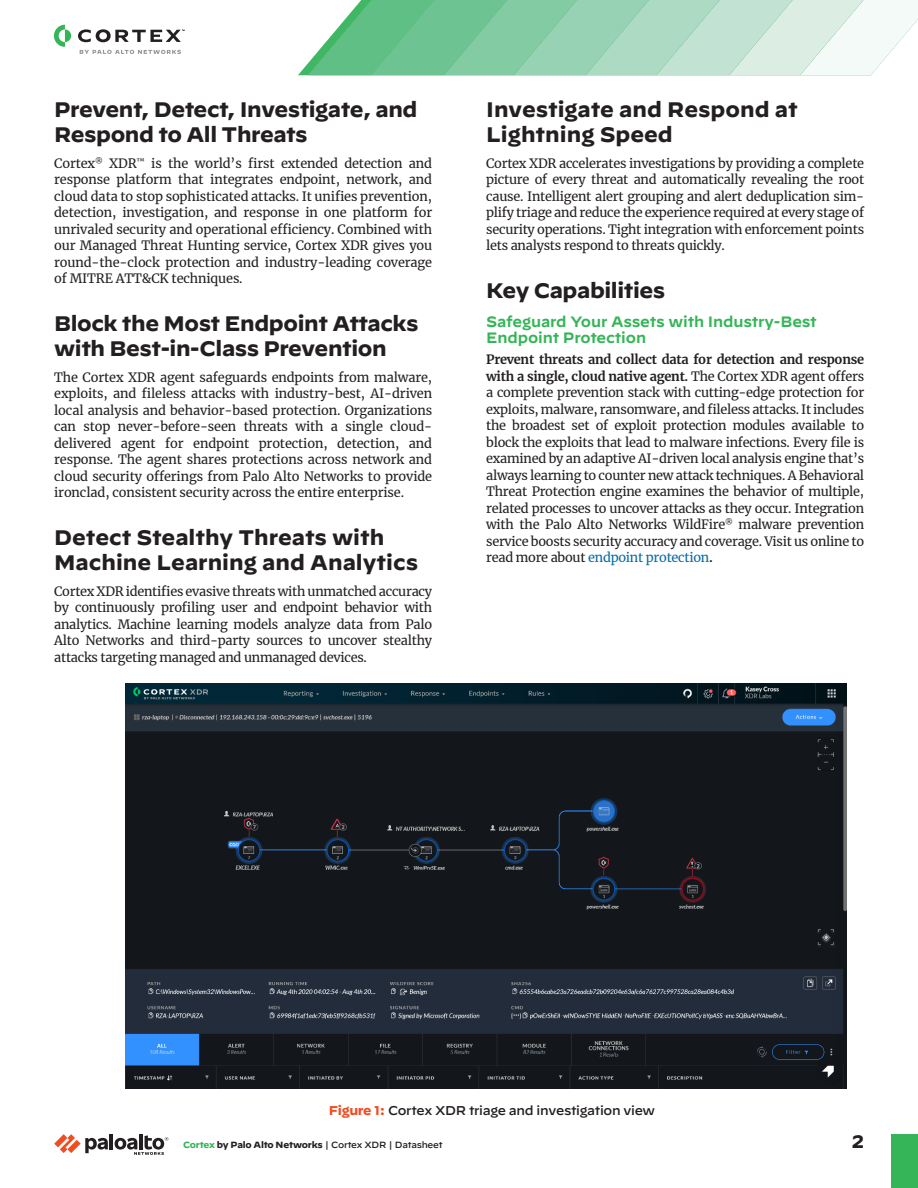
<style>
.page{position:relative;width:918px;height:1188px;background:#fff}
.page>*{position:absolute;margin:0;border:0;box-sizing:border-box;transform-origin:0 0}
.t1{font:700 21px/25.2px "Decimal";letter-spacing:-.02em;color:#231f20}
.t2{font:700 21px/25.2px "Decimal";color:#231f20}
.t3{font:700 18px "Decimal";color:#231f20}
.t4{font:600 15px/16.5px "Decimal";letter-spacing:-.01em;color:#36b558}
.body-text{font:12.75px/16.5px "Merriweather";letter-spacing:-.02em;color:#231f20;text-align:justify}
.figure-title{font:500 12.75px "Decimal";letter-spacing:-.025em;color:#231f20}
.t5{font:500 9px "Decimal";letter-spacing:-.025em;color:#231f20}
.s1{font-weight:700}
.s2{color:#086ca4}
.s3{font-weight:700;color:#f04d22}
.s4{font-weight:700;color:#36b558}
</style>
<div class="page">
<svg style="left:298px;top:0;width:620px;height:75px"></svg>
<svg style="left:54px;top:25px;width:17px;height:22px"></svg>
<svg style="left:78px;top:29px;width:107px;height:13px"></svg>
<svg style="left:80px;top:50px;width:101px;height:4px"></svg>
<hr style="left:110px;top:1134px;width:3px;height:15px;background:#231f20">
<svg style="left:54px;top:1134px;width:54px;height:19px"></svg>
<hr style="left:139px;top:1134px;width:4px;height:15px;background:#231f20">
<svg style="left:115px;top:1135px;width:53px;height:20px"></svg>
<div style="left:891px;top:1134px;width:27px;height:54px;background:#36b558"></div>
<img style="left:126px;top:683px;width:720px;height:406px">
<p class="t1" style="left:54px;top:97px;width:365px">Prevent, Detect, Investigate, and<br>Respond to All Threats</p>
<p class="body-text" style="left:54px;top:155px;width:380px">Cortex<sup>®</sup> XDR<sup>™</sup> is the world’s first extended detection and response platform that integrates endpoint, network, and cloud data to stop sophisticated attacks. It unifies prevention, detection, investigation, and response in one platform for unrivaled security and operational efficiency. Combined with our Managed Threat Hunting service, Cortex XDR gives you round-the-clock protection and industry-leading coverage of MITRE ATT&amp;CK techniques.</p>
<p class="t1" style="left:54px;top:311px;width:366px">Block the Most Endpoint Attacks with Best-in-Class Prevention</p>
<p class="body-text" style="left:54px;top:369px;width:380px">The Cortex XDR agent safeguards endpoints from malware, exploits, and fileless attacks with industry-best, AI-driven local analysis and behavior-based protection. Organizations can stop never-before-seen threats with a single cloud&shy;delivered agent for endpoint protection, detection, and response. The agent shares protections across network and cloud security offerings from Palo Alto Networks to provide ironclad, consistent security across the entire enterprise.</p>
<p class="t2" style="left:54px;top:525px;width:365px">Detect Stealthy Threats with<br>Machine Learning and Analytics</p>
<p class="body-text" style="left:54px;top:583px;width:380px">Cortex XDR identifies evasive threats with unmatched accuracy by continuously profiling user and endpoint behavior with analytics. Machine learning models analyze data from Palo Alto Networks and third-party sources to uncover stealthy attacks targeting managed and unmanaged devices.</p>
<p class="t2" style="left:486px;top:97px;width:313px">Investigate and Respond at<br>Lightning Speed</p>
<p class="body-text" style="left:486px;top:155px;width:380px">Cortex XDR accelerates investigations by providing a complete picture of every threat and automatically revealing the root cause. Intelligent alert grouping and alert deduplication sim&shy;plify triage and reduce the experience required at every stage of security operations. Tight integration with enforcement points lets analysts respond to threats quickly.</p>
<p class="t1" style="left:486px;top:278px;width:181px">Key Capabilities</p>
<p class="t4" style="left:486px;top:311px;width:332px">Safeguard Your Assets with Industry-Best<br>Endpoint Protection</p>
<p class="body-text" style="left:486px;top:351px;width:380px"><span class="s1">Prevent threats and collect data for detection and response with a single, cloud native agent.</span> The Cortex XDR agent offers a complete prevention stack with cutting-edge protection for exploits, malware, ransomware, and fileless attacks. It includes the broadest set of exploit protection modules available to block the exploits that lead to malware infections. Every file is examined by an adaptive AI-driven local analysis engine that’s always learning to counter new attack techniques. A Behavioral Threat Protection engine examines the behavior of multiple, related processes to uncover attacks as they occur. Integration with the Palo Alto Networks WildFire<sup>®</sup> malware prevention service boosts security accuracy and coverage. Visit us online to read more about <span class="s2">endpoint protection</span><span class="s1">.</span></p>
<p class="figure-title" style="left:329px;top:1098px;width:328px"><span class="s3">Figure 1:</span> Cortex XDR triage and investigation view</p>
<p class="t5" style="left:183px;top:1137px;width:261px"><span class="s4">Cortex</span> <span class="s1">by Palo Alto Networks</span> | Cortex XDR | Datasheet</p>
<h2 class="t3" style="left:852px;top:1132px;width:14px">2</h2>
</div>
